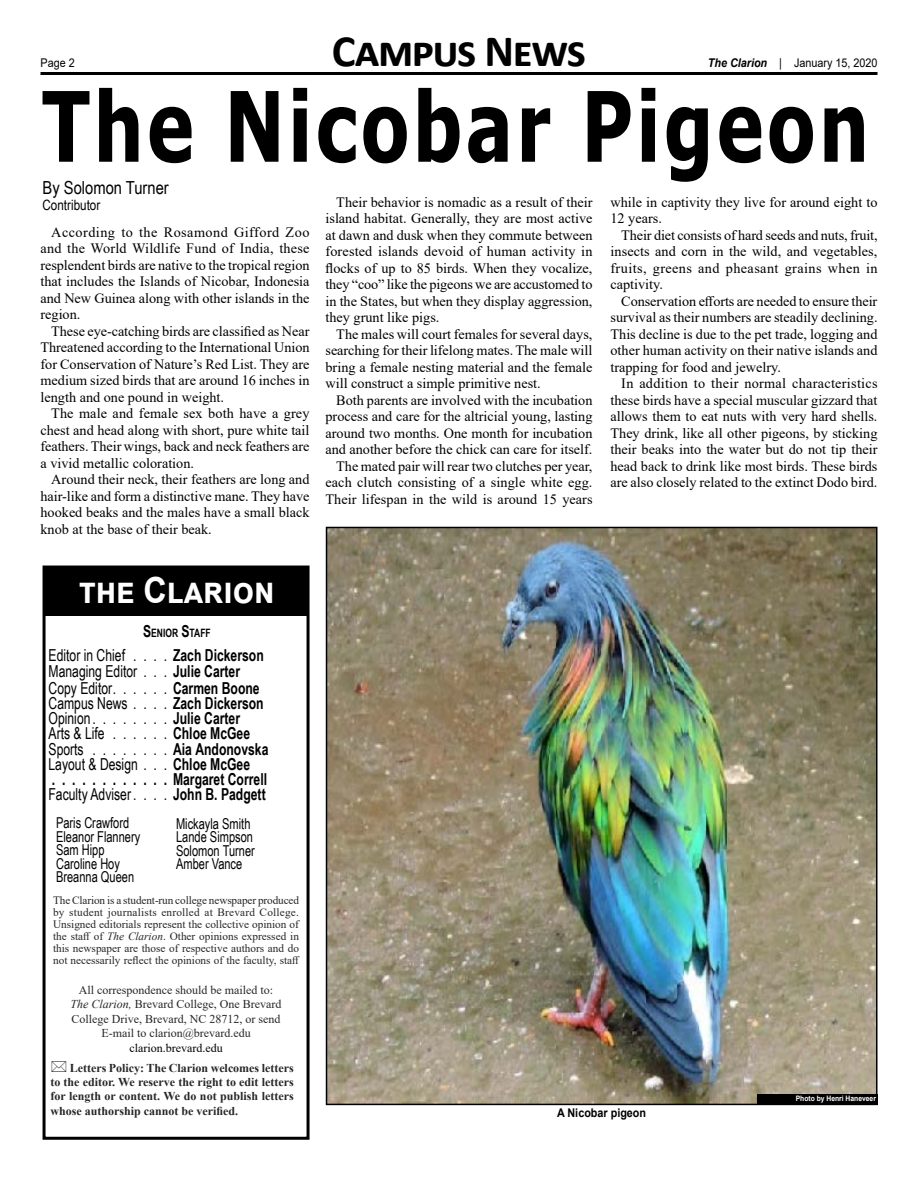
<style>
.page{position:relative;width:918px;height:1188px;background:#fff}
.page>*{position:absolute;margin:0;border:0;box-sizing:border-box;transform-origin:0 0}
.t1{font:700 97.2px "Tahoma";letter-spacing:.06em;color:#000;scale:.79 1}
.t2{font:700 45px "Calibri";letter-spacing:-.03em;color:#000}
.t3{font:700 36px "Arial";letter-spacing:.025em;color:#fff;scale:.9 1}
.t4{font:18px "Arial Narrow";color:#000}
.t5{font:700 16.5px/15px "Arial Narrow";color:#000;scale:.9 1}
.t6{font:16.5px "Arial Narrow";color:#000;scale:.9 1}
.t7{font:15px/13.5px "Arial Narrow";color:#000;scale:.9 1}
.t8{font:14.25px/16.5px "Times New Roman";color:#000;text-align:justify}
.t9{font:14.25px "Arial Narrow";color:#000}
.t10{font:700 12px/14.4px "Times New Roman";color:#292526;text-align:justify}
.t11{font:12px/14.4px "Times New Roman";color:#292526;text-align:center}
.t12{font:12px "Arial";color:#000;scale:.9 1}
.t13{font:12px "Times New Roman";color:#000}
.t14{font:700 12px "Arial";color:#000;scale:.9 1}
.t15{font:700 11.55px "Arial Narrow";color:#000;scale:.9 1}
.t16{font:11.25px/12px "Times New Roman";color:#292526;text-align:justify}
.t17{font:700 7.5px "Arial";color:#fff;scale:.9 1}
.s1{font-weight:700;font-style:italic}
.s2{font-size:16.5px}
.s3{font-weight:400}
.s4{font-style:italic}
</style>
<div class="page">
<hr style="left:40px;top:72px;width:838px;height:3px;background:#000">
<div style="left:43px;top:566px;width:267px;height:574px;border:3px solid #000"></div>
<div style="left:44px;top:566px;width:264px;height:50px;background:#000"></div>
<img style="left:329px;top:530px;width:546px;height:572px">
<div style="left:757px;top:1094px;width:121px;height:11px;background:#000"></div>
<p class="t12" style="left:40px;top:55px;width:40px">Page 2</p>
<h2 class="t2" style="left:332px;top:20px;width:256px">Campus News</h2>
<p class="t12" style="left:708px;top:55px;width:190px"><span class="s1">The Clarion</span> | January 15, 2020</p>
<h1 class="t1" style="left:43px;top:58px;width:1047px">The Nicobar Pigeon</h1>
<p class="t4" style="left:43px;top:174px;width:128px">By Solomon Turner</p>
<p class="t9" style="left:43px;top:195px;width:59px">Contributor</p>
<p class="t8" style="left:41px;top:223px;width:271px;text-indent:11px">According to the Rosamond Gifford Zoo and the World Wildlife Fund of India, these resplendent birds are native to the tropical region that includes the Islands of Nicobar, Indonesia and New Guinea along with other islands in the region.</p>
<p class="t8" style="left:41px;top:322px;width:271px;text-indent:11px">These eye-catching birds are classified as Near Threatened according to the International Union for Conservation of Nature’s Red List. They are medium sized birds that are around 16 inches in length and one pound in weight.</p>
<p class="t8" style="left:41px;top:405px;width:271px;text-indent:11px">The male and female sex both have a grey chest and head along with short, pure white tail feathers. Their wings, back and neck feathers are a vivid metallic coloration.</p>
<p class="t8" style="left:41px;top:471px;width:271px;text-indent:11px">Around their neck, their feathers are long and hair-like and form a distinctive mane. They have hooked beaks and the males have a small black knob at the base of their beak.</p>
<p class="t8" style="left:326px;top:193px;width:269px;text-indent:11px">Their behavior is nomadic as a result of their island habitat. Generally, they are most active at dawn and dusk when they commute between forested islands devoid of human activity in flocks of up to 85 birds. When they vocalize, they “coo” like the pigeons we are accustomed to in the States, but when they display aggression, they grunt like pigs.</p>
<p class="t8" style="left:326px;top:325px;width:269px;text-indent:11px">The males will court females for several days, searching for their lifelong mates. The male will bring a female nesting material and the female will construct a simple primitive nest.</p>
<p class="t8" style="left:326px;top:391px;width:269px;text-align:right">Both parents are involved with the incubation process and care for the altricial young, lasting around two months. One month for incubation and another before the chick can care for itself.<br>The mated pair will rear two clutches per year, each clutch consisting of a single white egg.<br>Their lifespan in the wild is around 15 years</p>
<p class="t8" style="left:611px;top:193px;width:269px">while in captivity they live for around eight to<br>12 years.</p>
<p class="t8" style="left:611px;top:226px;width:269px;text-indent:11px">Their diet consists of hard seeds and nuts, fruit, insects and corn in the wild, and vegetables, fruits, greens and pheasant grains when in captivity.</p>
<p class="t8" style="left:611px;top:292px;width:269px;text-indent:11px">Conservation efforts are needed to ensure their survival as their numbers are steadily declining.<br>This decline is due to the pet trade, logging and other human activity on their native islands and trapping for food and jewelry.</p>
<p class="t8" style="left:611px;top:375px;width:269px;text-indent:11px">In addition to their normal characteristics these birds have a special muscular gizzard that allows them to eat nuts with very hard shells.<br>They drink, like all other pigeons, by sticking their beaks into the water but do not tip their head back to drink like most birds. These birds are also closely related to the extinct Dodo bird.</p>
<h3 class="t3" style="left:79px;top:565px;width:219px">the Clarion</h3>
<p class="t15" style="left:143px;top:624px;width:77px"><span class="s2">S</span>ENIOR <span class="s2">S</span>TAFF</p>
<p class="t6" style="left:49px;top:643px;width:86px">Editor in Chief</p>
<p class="t5" style="left:173px;top:647px;width:102px">Zach Dickerson</p>
<p class="t6" style="left:49px;top:659px;width:100px">Managing Editor</p>
<p class="t5" style="left:49px;top:662px;width:236px;line-height:16.5px;text-indent:125px">Julie Carter<br><span class="s3">Copy Editor . . . . . .</span> Carmen Boone</p>
<p class="t6" style="left:49px;top:691px;width:89px">Campus News</p>
<p class="t5" style="left:49px;top:695px;width:241px;text-indent:125px">Zach Dickerson<br><span class="s3">Opinion . . . . . . . .</span> Julie Carter<br><span class="s3">Arts &amp; Life</span></p>
<p class="t5" style="left:173px;top:725px;width:87px">Chloe McGee</p>
<p class="t6" style="left:49px;top:737px;width:41px">Sports</p>
<p class="t5" style="left:173px;top:741px;width:108px">Aia Andonovska</p>
<p class="t6" style="left:49px;top:752px;width:101px">Layout &amp; Design</p>
<p class="t5" style="left:49px;top:756px;width:244px;text-indent:125px">Chloe McGee<br>. . . . . . . . . . . . Margaret Correll<br><span class="s3">Faculty Adviser . . . .</span> John B. Padgett</p>
<p class="t7" style="left:56px;top:816px;width:95px">Paris Crawford<br>Eleanor Flannery<br>Sam Hipp<br>Caroline Hoy<br>Breanna Queen</p>
<p class="t7" style="left:176px;top:816px;width:89px">Mickayla Smith<br>Lande Simpson<br>Solomon Turner<br>Amber Vance</p>
<p class="t16" style="left:53px;top:894px;width:248px">The Clarion is a student-run college newspaper produced by student journalists enrolled at Brevard College.<br>Unsigned editorials represent the collective opinion of the staff of <span class="s4">The Clarion</span>. Other opinions expressed in this newspaper are those of respective authors and do not necessarily reflect the opinions of the faculty, staff</p>
<p class="t11" style="left:71px;top:982px;width:212px">All correspondence should be mailed to:<br><span class="s4">The Clarion,</span> Brevard College, One Brevard College Drive, Brevard, NC 28712, or send E-mail to clarion@brevard.edu</p>
<p class="t13" style="left:129px;top:1039px;width:95px">clarion.brevard.edu</p>
<p class="t10" style="left:50px;top:1060px;width:245px;text-indent:19px">Letters Policy: The Clarion welcomes letters to the editor. We reserve the right to edit letters for length or content. We do not publish letters whose authorship cannot be verified.</p>
<p class="t14" style="left:557px;top:1104px;width:100px">A Nicobar pigeon</p>
<p class="t17" style="left:796px;top:1093px;width:91px">Photo by Henri Haneveer</p>
</div>
